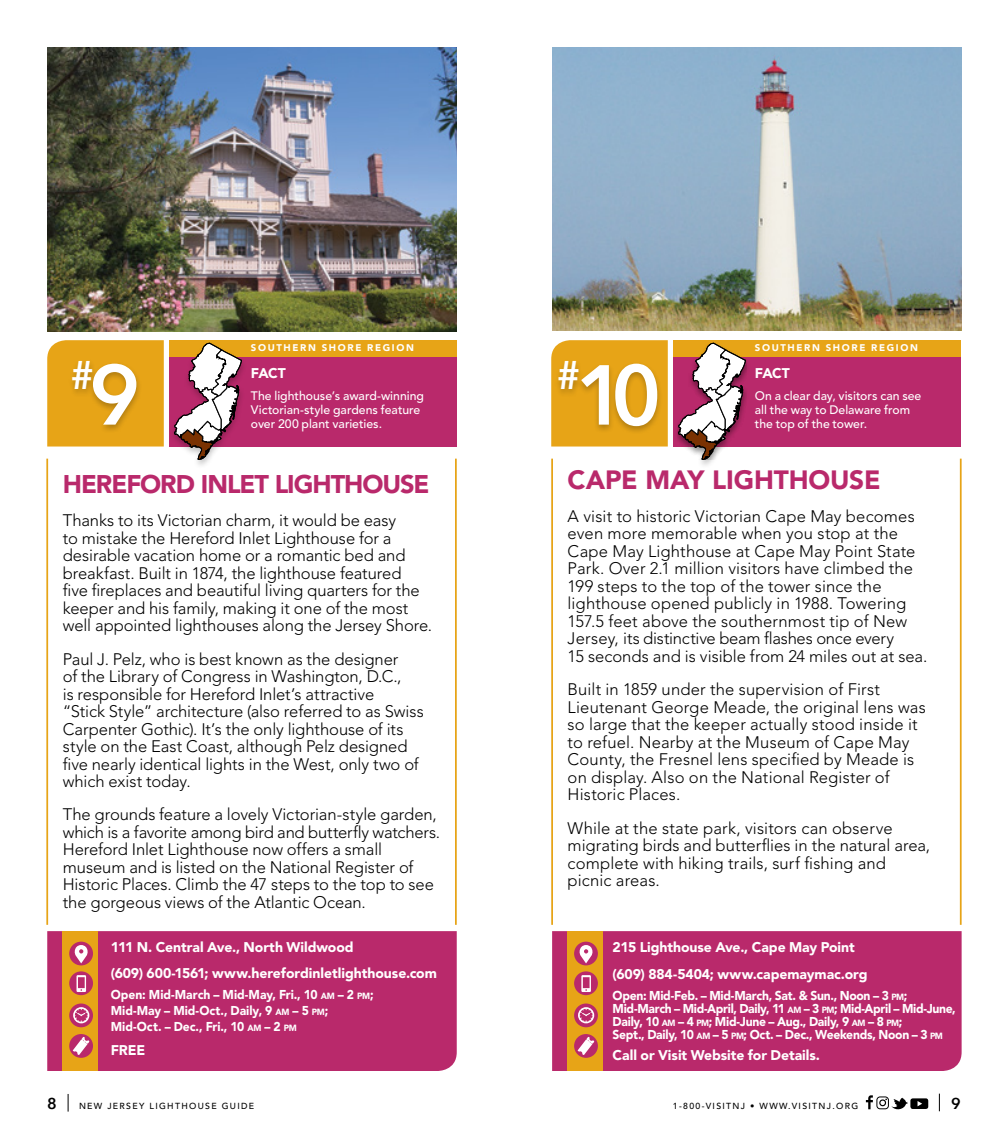
<style>
.page{position:relative;width:1008px;height:1134px;background:#fff}
.page>*{position:absolute;margin:0;border:0;box-sizing:border-box;transform-origin:0 0}
.t1{font:600 84px "Avenir Next";color:#fff}
.t2{font:600 39.9px "Avenir Next";color:#fff}
.t3{font:900 26.25px "Avenir";letter-spacing:-.005em;color:#b9296b}
.t4{font:900 25.38px "Avenir";letter-spacing:-.04em;color:#b9296b}
.t5{font:300 16.62px/17.5px "Avenir";color:#000}
.t6{font:600 15.75px "Avenir Next";color:#000}
.t7{font:900 14px/27.1px "Avenir";letter-spacing:-.005em;color:#fff}
.t8{font:900 12.78px/13.1px "Avenir";letter-spacing:-.02em;color:#fff;scale:.95 1}
.t9{font:500 12.25px/14px "Avenir";color:#fff}
.t10{font:900 9.62px "Avenir";letter-spacing:.17em;color:#fff}
.t11{font:500 8.75px "Avenir";letter-spacing:.15em;color:#000}
.s1{font-size:84px}
.s2{font-size:8.92px}
</style>
<div class="page">
<div style="left:876px;top:1096px;width:13px;height:13px;border:1px solid #000;border-radius:3px"></div>
<div style="left:879px;top:1099px;width:7px;height:7px;border:1px solid #000;border-radius:50%"></div>
<svg style="left:68px;top:1094px;width:1px;height:18px"></svg>
<svg style="left:939px;top:1094px;width:1px;height:17px"></svg>
<svg style="left:866px;top:1095px;width:7px;height:14px"></svg>
<svg style="left:885px;top:1098px;width:23px;height:12px"></svg>
<div style="left:910px;top:1098px;width:18px;height:11px;background:#000;border-radius:2px"></div>
<svg style="left:918px;top:1101px;width:4px;height:5px"></svg>
<div style="left:673px;top:340px;width:288px;height:107px;background:#b9296b"></div>
<div style="left:673px;top:340px;width:288px;height:17px;background:#e7a417"></div>
<div style="left:552px;top:931px;width:410px;height:140px;background:#b9296b"></div>
<img style="left:552px;top:47px;width:410px;height:284px">
<hr style="left:551px;top:459px;width:2px;height:466px;background:#e7a417">
<hr style="left:960px;top:459px;width:2px;height:466px;background:#e7a417">
<svg style="left:551px;top:340px;width:117px;height:107px;background:#e8a821"></svg>
<div style="left:554px;top:359px;width:109px;height:76px;background:#000;opacity:.25"></div>
<div style="left:673px;top:341px;width:79px;height:128px;background:#000;opacity:.25"></div>
<svg style="left:678px;top:342px;width:68px;height:118px"></svg>
<div style="left:568px;top:931px;width:35px;height:140px;background:#e7a417"></div>
<div style="left:574px;top:942px;width:24px;height:23px;background:#b9296b;border-radius:50%"></div>
<svg style="left:579px;top:945px;width:14px;height:18px"></svg>
<div style="left:574px;top:971px;width:24px;height:24px;background:#b9296b;border-radius:50%"></div>
<svg style="left:581px;top:975px;width:10px;height:17px"></svg>
<div style="left:574px;top:1004px;width:24px;height:23px;background:#b9296b;border-radius:50%"></div>
<svg style="left:578px;top:1007px;width:16px;height:16px"></svg>
<div style="left:574px;top:1034px;width:24px;height:24px;background:#b9296b;border-radius:50%"></div>
<svg style="left:578px;top:1037px;width:16px;height:18px"></svg>
<div style="left:169px;top:340px;width:288px;height:107px;background:#b9296b"></div>
<div style="left:169px;top:340px;width:288px;height:17px;background:#e7a417"></div>
<div style="left:47px;top:931px;width:410px;height:140px;background:#b9296b"></div>
<div style="left:63px;top:931px;width:35px;height:140px;background:#e7a417"></div>
<img style="left:47px;top:47px;width:410px;height:284px">
<div style="left:69px;top:942px;width:24px;height:23px;background:#b9296b;border-radius:50%"></div>
<svg style="left:74px;top:945px;width:14px;height:18px"></svg>
<svg style="left:69px;top:971px;width:24px;height:24px"></svg>
<svg style="left:77px;top:975px;width:9px;height:17px"></svg>
<div style="left:69px;top:1004px;width:24px;height:23px;background:#b9296b;border-radius:50%"></div>
<svg style="left:73px;top:1007px;width:16px;height:16px"></svg>
<div style="left:69px;top:1034px;width:24px;height:24px;background:#b9296b;border-radius:50%"></div>
<svg style="left:73px;top:1037px;width:17px;height:18px"></svg>
<hr style="left:46px;top:459px;width:2px;height:466px;background:#e7a417">
<hr style="left:455px;top:459px;width:2px;height:466px;background:#e7a417">
<svg style="left:47px;top:340px;width:117px;height:107px;background:#e7a61d"></svg>
<div style="left:68px;top:359px;width:75px;height:75px;background:#000;opacity:.25"></div>
<div style="left:169px;top:341px;width:79px;height:128px;background:#000;opacity:.25"></div>
<svg style="left:174px;top:342px;width:68px;height:118px"></svg>
<p class="t10" style="left:251px;top:342px;width:165px">SOUTHERN SHORE REGION</p>
<h2 class="t2" style="left:71px;top:351px;width:71px">#<span class="s1">9</span></h2>
<p class="t7" style="left:251px;top:360px;width:36px">FACT</p>
<p class="t9" style="left:251px;top:389px;width:175px">The lighthouse’s award-winning<br>Victorian-style gardens feature over 200 plant varieties.</p>
<h3 class="t4" style="left:63px;top:469px;width:368px">HEREFORD INLET LIGHTHOUSE</h3>
<p class="t5" style="left:63px;top:512px;width:371px">Thanks to its Victorian charm, it would be easy<br>to mistake the Hereford Inlet Lighthouse for a desirable vacation home or a romantic bed and breakfast. Built in 1874, the lighthouse featured<br>five fireplaces and beautiful living quarters for the keeper and his family, making it one of the most well appointed lighthouses along the Jersey Shore.</p>
<p class="t5" style="left:63px;top:650px;width:362px">Paul J. Pelz, who is best known as the designer<br>of the Library of Congress in Washington, D.C.,<br>is responsible for Hereford Inlet’s attractive<br>“Stick Style” architecture (also referred to as Swiss Carpenter Gothic). It’s the only lighthouse of its style on the East Coast, although Pelz designed five nearly identical lights in the West, only two of which exist today.</p>
<p class="t5" style="left:63px;top:806px;width:379px">The grounds feature a lovely Victorian-style garden, which is a favorite among bird and butterfly watchers.<br>Hereford Inlet Lighthouse now offers a small museum and is listed on the National Register of Historic Places. Climb the 47 steps to the top to see the gorgeous views of the Atlantic Ocean.</p>
<p class="t7" style="left:111px;top:934px;width:328px;line-height:26.2px">111 N. Central Ave., North Wildwood<br>(609) 600-1561; www.herefordinletlighthouse.com</p>
<p class="t8" style="left:111px;top:987px;width:278px;line-height:15.8px">Open: Mid-March – Mid-May, Fri., 10 <span class="s2">AM</span> – 2 <span class="s2">PM</span>;<br>Mid-May – Mid-Oct., Daily, 9 <span class="s2">AM</span> – 5 <span class="s2">PM</span>;<br>Mid-Oct. – Dec., Fri., 10 <span class="s2">AM</span> – 2 <span class="s2">PM</span></p>
<p class="t7" style="left:111px;top:1037px;width:36px">FREE</p>
<p class="t10" style="left:755px;top:342px;width:165px">SOUTHERN SHORE REGION</p>
<h1 class="t1" style="left:557px;top:344px;width:106px"><sup>#</sup>10</h1>
<p class="t7" style="left:755px;top:360px;width:36px">FACT</p>
<p class="t9" style="left:755px;top:389px;width:168px">On a clear day, visitors can see all the way to Delaware from the top of the tower.</p>
<h3 class="t3" style="left:568px;top:464px;width:314px">CAPE MAY LIGHTHOUSE</h3>
<p class="t5" style="left:568px;top:507px;width:361px">A visit to historic Victorian Cape May becomes even more memorable when you stop at the Cape May Lighthouse at Cape May Point State Park. Over 2.1 million visitors have climbed the 199 steps to the top of the tower since the lighthouse opened publicly in 1988. Towering 157.5 feet above the southernmost tip of New Jersey, its distinctive beam flashes once every<br>15 seconds and is visible from 24 miles out at sea.</p>
<p class="t5" style="left:568px;top:681px;width:360px">Built in 1859 under the supervision of First Lieutenant George Meade, the original lens was so large that the keeper actually stood inside it to refuel. Nearby at the Museum of Cape May County, the Fresnel lens specified by Meade is on display. Also on the National Register of Historic Places.</p>
<p class="t5" style="left:568px;top:819px;width:364px">While at the state park, visitors can observe migrating birds and butterflies in the natural area, complete with hiking trails, surf fishing and picnic areas.</p>
<p class="t7" style="left:613px;top:933px;width:256px">215 Lighthouse Ave., Cape May Point (609) 884-5404; www.capemaymac.org</p>
<p class="t8" style="left:613px;top:989px;width:363px">Open: Mid-Feb. – Mid-March, Sat. &amp; Sun., Noon – 3 <span class="s2">PM</span>; Mid-March – Mid-April, Daily, 11 <span class="s2">AM</span> – 3 <span class="s2">PM</span>; Mid-April – Mid-June, Daily, 10 <span class="s2">AM</span> – 4 <span class="s2">PM</span>; Mid-June – Aug., Daily, 9 <span class="s2">AM</span> – 8 <span class="s2">PM</span>;<br>Sept., Daily, 10 <span class="s2">AM</span> – 5 <span class="s2">PM</span>; Oct. – Dec., Weekends, Noon – 3 <span class="s2">PM</span></p>
<p class="t7" style="left:613px;top:1041px;width:209px">Call or Visit Website for Details.</p>
<p class="t6" style="left:47px;top:1094px;width:11px">8</p>
<p class="t11" style="left:79px;top:1101px;width:133px">NEW JERSEY Lighthouse</p>
<p class="t11" style="left:222px;top:1101px;width:7px">GUI</p>
<p class="t11" style="left:241px;top:1101px;width:15px">DE</p>
<p class="t11" style="left:673px;top:1101px;width:187px">1-800-visitnj • www.visitnj.org</p>
<p class="t6" style="left:951px;top:1094px;width:11px">9</p>
</div>
